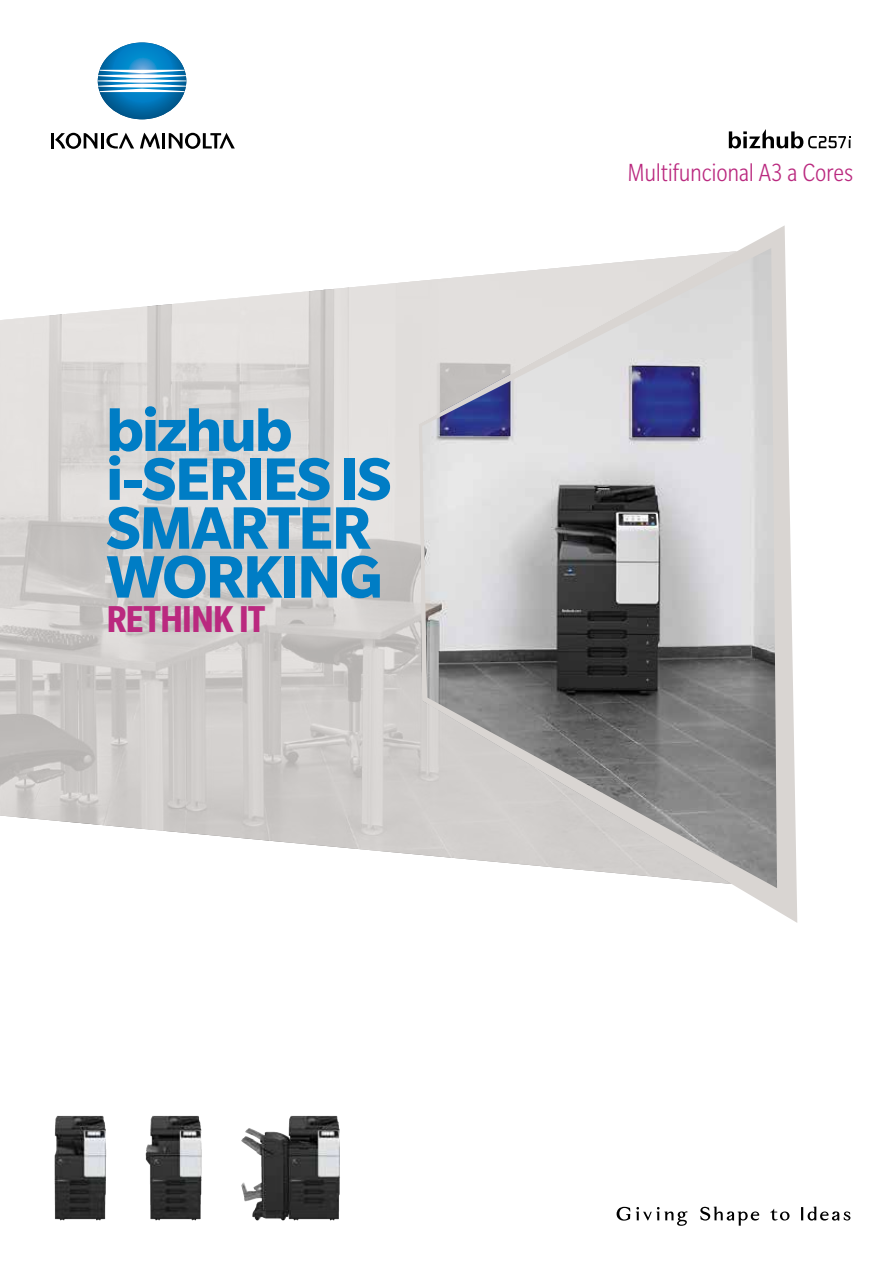
<style>
.page{position:relative;width:893px;height:1263px;background:#fff}
.page>*{position:absolute;margin:0;border:0;box-sizing:border-box;transform-origin:0 0}
.t1{font:700 65.25px/48.9px "Slate Pro";letter-spacing:-.025em;color:#007dc5}
.t2{font:700 condensed 40.8px "Slate Pro";letter-spacing:-.03em;color:#ba297f}
.t3{font:300 condensed 27px "Slate Pro";letter-spacing:-.01em;color:#ba297f}
</style>
<div class="page">
<svg style="left:739px;top:225px;width:58px;height:698px;fill:#d9d5d2"></svg>
<img style="left:732px;top:248px;width:45px;height:640px">
<svg style="left:0;top:251px;width:737px;height:633px;background:#c5c4c5"></svg>
<div style="left:59px;top:360px;width:381px;height:324px;background:#fff;opacity:.1"></div>
<svg style="left:729px;top:129px;width:121px;height:19px"></svg>
<svg style="left:700px;top:1206px;width:59px;height:20px"></svg>
<svg style="left:801px;top:1206px;width:49px;height:14px"></svg>
<svg style="left:617px;top:1207px;width:13px;height:13px"></svg>
<svg style="left:636px;top:1207px;width:51px;height:19px"></svg>
<svg style="left:770px;top:1209px;width:20px;height:11px"></svg>
<svg style="left:98px;top:43px;width:88px;height:76px"></svg>
<hr style="left:51px;top:133px;width:3px;height:15px;background:#000">
<hr style="left:101px;top:133px;width:3px;height:15px;background:#000">
<hr style="left:162px;top:133px;width:3px;height:15px;background:#000">
<svg style="left:106px;top:133px;width:28px;height:16px"></svg>
<svg style="left:55px;top:133px;width:42px;height:16px"></svg>
<svg style="left:169px;top:133px;width:66px;height:16px"></svg>
<svg style="left:140px;top:133px;width:20px;height:15px"></svg>
<img style="left:146px;top:1116px;width:56px;height:104px">
<img style="left:245px;top:1116px;width:46px;height:28px">
<img style="left:54px;top:1116px;width:52px;height:104px">
<p class="t1" style="left:106px;top:405px;width:287px">bizhub i-SERIES IS<br>SMARTER<br>WORKING</p>
<p class="t2" style="left:106px;top:597px;width:160px">RETHINK IT</p>
<p class="t3" style="left:628px;top:159px;width:227px">Multifuncional A3 a Cores</p>
</div>
